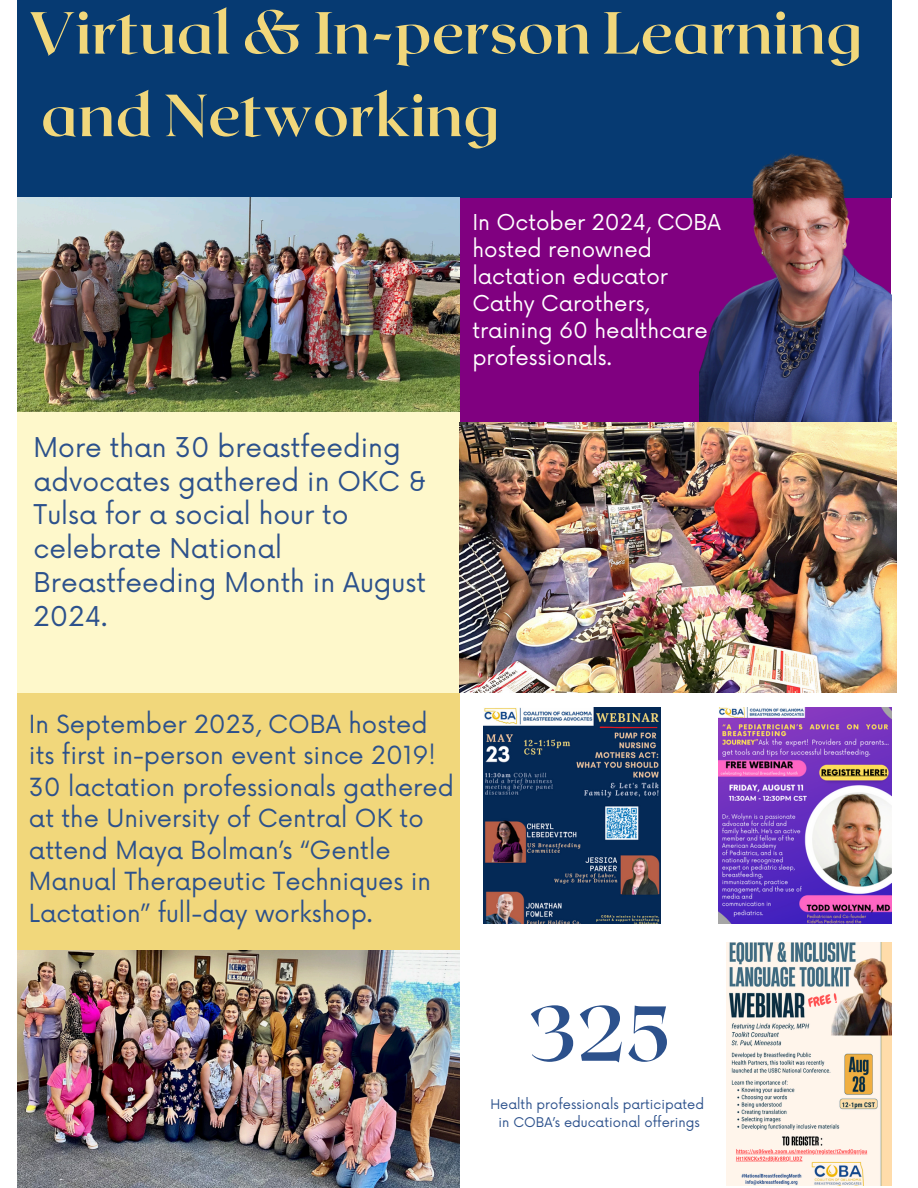
<style>
.page{position:relative;width:918px;height:1188px;background:#fff}
.page>*{position:absolute;margin:0;border:0;box-sizing:border-box;transform-origin:0 0}
.t1{font:700 77.7px "Roxborough CF";color:#2c518c}
.t2{font:700 59.25px/82.5px "Roxborough CF";color:#f1d77b}
.t3{font:26.55px/33.8px "Now";color:#2c518c}
.t4{font:24.3px/31.5px "Now";color:#2c518c}
.t5{font:21.3px/27px "Now";color:#fff}
.t6{font:13.05px "Now";color:#2c518c}
</style>
<div class="page">
<div style="left:422px;top:165px;width:469px;height:515px;background:#800080"></div>
<div style="left:17px;top:163px;width:443px;height:530px;background:#fef8cb"></div>
<div style="left:17px;top:0;width:875px;height:197px;background:#063a72"></div>
<div style="left:17px;top:693px;width:443px;height:495px;background:#f1d77b"></div>
<img style="left:17px;top:951px;width:443px;height:237px">
<img style="left:718px;top:707px;width:173px;height:216px">
<img style="left:700px;top:153px;width:192px;height:270px">
<img style="left:17px;top:197px;width:443px;height:214px">
<img style="left:459px;top:423px;width:438px;height:270px">
<img style="left:726px;top:943px;width:166px;height:243px">
<img style="left:483px;top:707px;width:178px;height:216px">
<p class="t2" style="left:29px;top:-11px;width:835px">Virtual &amp; In-person Learning and Networking</p>
<p class="t3" style="left:34px;top:432px;width:394px">More than 30 breastfeeding advocates gathered in OKC &amp;<br>Tulsa for a social hour to celebrate National<br>Breastfeeding Month in August<br>2024.</p>
<h2 class="t5" style="left:472px;top:210px;width:250px">In October 2024, COBA hosted renowned lactation educator<br>Cathy Carothers, training 60 healthcare professionals.</h2>
<p class="t4" style="left:29px;top:710px;width:427px">In September 2023, COBA hosted its first in-person event since 2019!<br>30 lactation professionals gathered at the University of Central OK to attend Maya Bolman’s “Gentle Manual Therapeutic Techniques in Lactation” full-day workshop.</p>
<h3 class="t1" style="left:528px;top:983px;width:144px">325</h3>
<p class="t6" style="left:490px;top:1097px;width:215px">Health professionals participated</p>
<h4 class="t6" style="left:498px;top:1115px;width:203px">in COBA’s educational offerings</h4>
</div>
